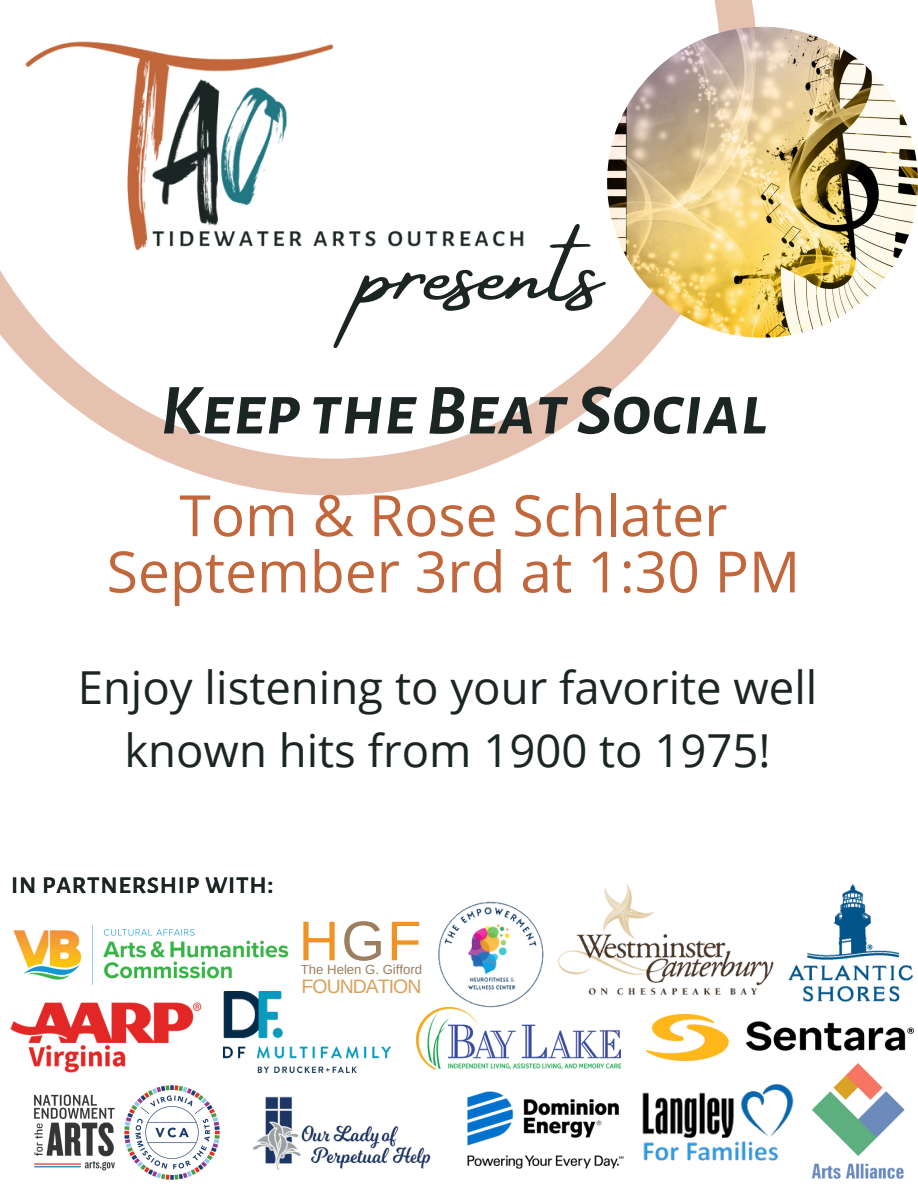
<style>
.page{position:relative;width:918px;height:1188px;background:#fff}
.page>*{position:absolute;margin:0;border:0;box-sizing:border-box;transform-origin:0 0}
.t1{font:108px "Amsterdam Four";color:#1b2524}
.t2{font:italic 700 72px "Alegreya Sans SC";color:#1b2524}
.t3{font:57px/56.2px "Open Sans";color:#c2663b;text-align:center}
.t4{font:55.95px "Arimo";color:#f09224}
.t5{font:45.45px/63px "Open Sans";color:#1b2524;text-align:center}
.t6{font:500 30px "Alegreya Sans SC";color:#1b2524}
.t7{font:19.5px "Arimo";letter-spacing:-.05em;color:#d7a25c}
.t8{font:13.2px "Arimo";color:#9d7e5e}
.s1{color:#9d7e5e}
</style>
<div class="page">
<img style="left:34px;top:1094px;width:81px;height:77px">
<img style="left:253px;top:1096px;width:178px;height:74px">
<img style="left:248px;top:1020px;width:143px;height:53px">
<img style="left:812px;top:1063px;width:93px;height:116px">
<img style="left:124px;top:1085px;width:96px;height:95px">
<img style="left:416px;top:1008px;width:205px;height:62px">
<img style="left:438px;top:901px;width:81px;height:107px">
<img style="left:13px;top:925px;width:276px;height:95px">
<img style="left:11px;top:1003px;width:237px;height:70px">
<img style="left:647px;top:1015px;width:266px;height:46px">
<img style="left:519px;top:884px;width:254px;height:129px">
<img style="left:773px;top:883px;width:140px;height:119px">
<svg style="left:0;top:0;width:756px;height:495px"></svg>
<img style="left:11px;top:30px;width:519px;height:230px">
<img style="left:607px;top:27px;width:311px;height:311px;border-radius:50%">
<img style="left:642px;top:1084px;width:152px;height:77px">
<img style="left:467px;top:1091px;width:157px;height:78px">
<p class="t1" style="left:361px;top:211px;width:243px">presents</p>
<p class="t2" style="left:160px;top:376px;width:609px">Keep theBeat Social</p>
<p class="t3" style="left:107px;top:486px;width:695px">Tom &amp; Rose Schlater<br>September 3rd at 1:30 PM</p>
<p class="t5" style="left:78px;top:655px;width:741px">Enjoy listening to your favorite well known hits from 1900 to 1975!</p>
<p class="t6" style="left:11px;top:869px;width:265px">in partnership with:</p>
<p class="t4" style="left:299px;top:910px;width:124px">H<span class="s1">G</span>F</p>
<p class="t8" style="left:301px;top:962px;width:123px">The Helen G. Gifford</p>
<p class="t7" style="left:302px;top:975px;width:121px">FOUNDATION</p>
</div>
